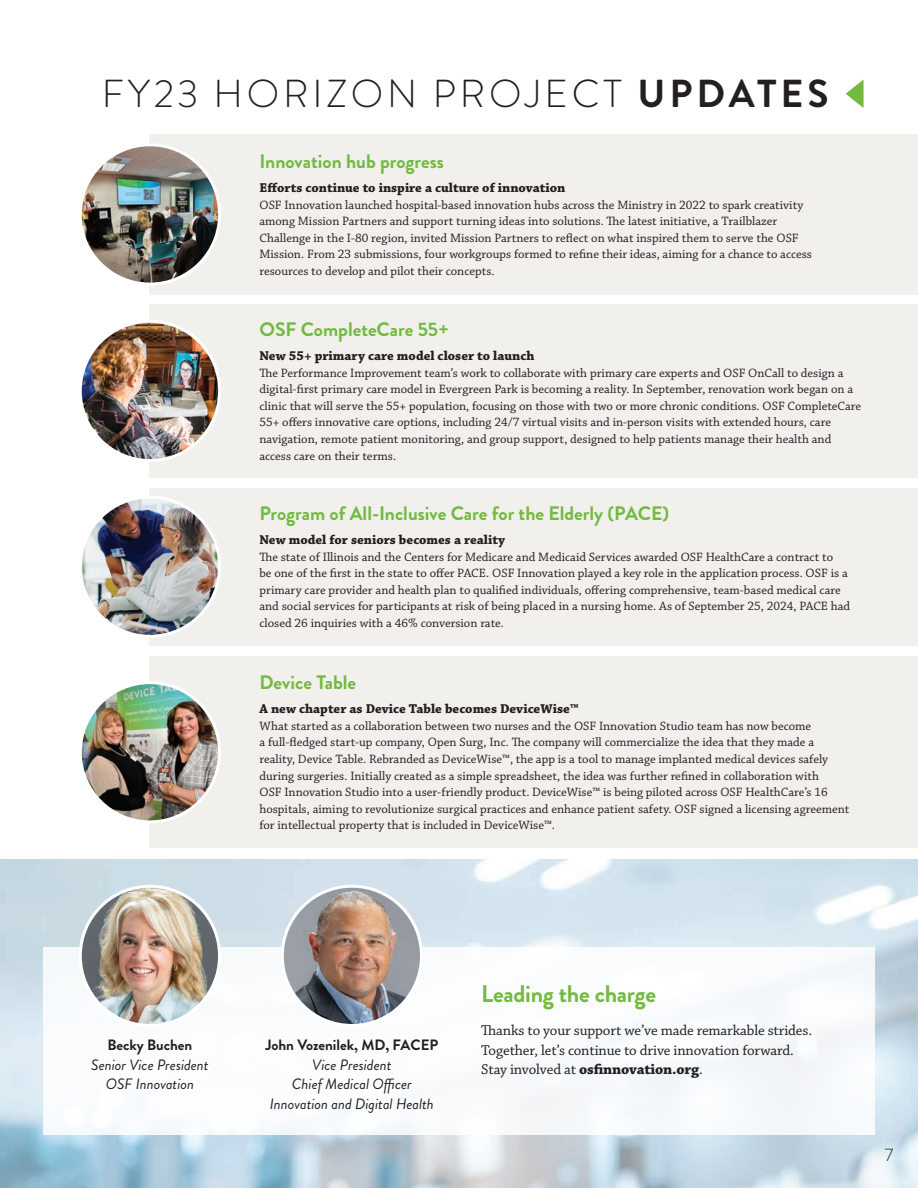
<style>
.page{position:relative;width:918px;height:1188px;background:#fff}
.page>*{position:absolute;margin:0;border:0;box-sizing:border-box;transform-origin:0 0}
.t1{font:300 39px "Brandon Grotesque";letter-spacing:.1em;color:#231f20}
.t2{font:700 24px "Brandon Grotesque";letter-spacing:-.01em;color:#72ba40}
.t3{font:700 19.5px "Brandon Grotesque";color:#72ba40}
.t4{font:300 18px "Brandon Grotesque";color:#231f20}
.t5{font:15px/19.5px "Chaparral Pro";letter-spacing:-.01em;color:#231f20}
.t6{font:italic 15px/19.5px "Brandon Grotesque";color:#231f20;text-align:center}
.t7{font:700 15px "Brandon Grotesque";color:#231f20}
.t8{font:700 13.5px "Chaparral Pro";color:#231f20}
.t9{font:12.75px/16.6px "Chaparral Pro";color:#231f20}
.s1{font-weight:700}
</style>
<div class="page">
<img style="left:0;top:860px;width:918px;height:328px">
<div style="left:43px;top:947px;width:832px;height:188px;background:#fff"></div>
<div style="left:150px;top:488px;width:768px;height:157px;background:#f2f0ec"></div>
<div style="left:150px;top:134px;width:768px;height:160px;background:#f2f0ec"></div>
<div style="left:150px;top:304px;width:768px;height:174px;background:#f2f0ec"></div>
<img style="left:80px;top:145px;width:140px;height:139px;border-radius:70px">
<div style="left:79px;top:143px;width:142px;height:143px;border:3px solid #fff;border-radius:50%"></div>
<img style="left:80px;top:886px;width:140px;height:140px;border-radius:70px">
<div style="left:79px;top:885px;width:142px;height:142px;border:3px solid #fff;border-radius:50%"></div>
<img style="left:282px;top:886px;width:140px;height:139px;border-radius:70px">
<div style="left:281px;top:885px;width:142px;height:142px;border:3px solid #fff;border-radius:50%"></div>
<svg style="left:846px;top:80px;width:18px;height:28px"></svg>
<img style="left:80px;top:321px;width:140px;height:140px;border-radius:70px">
<div style="left:79px;top:320px;width:142px;height:142px;border:3px solid #fff;border-radius:50%"></div>
<img style="left:83px;top:499px;width:134px;height:135px">
<div style="left:79px;top:495px;width:142px;height:143px;border:3px solid #fff;border-radius:50%"></div>
<div style="left:150px;top:656px;width:768px;height:192px;background:#f2f0ec"></div>
<img style="left:80px;top:683px;width:140px;height:139px;border-radius:70px">
<div style="left:79px;top:681px;width:142px;height:142px;border:3px solid #fff;border-radius:50%"></div>
<p class="t1" style="left:102px;top:67px;width:728px">FY23 HORIZON PROJECT <span class="s1">UPDATES</span></p>
<p class="t3" style="left:259px;top:147px;width:186px">Innovation hub progress</p>
<p class="t8" style="left:259px;top:180px;width:307px">Efforts continue to inspire a culture of innovation</p>
<p class="t9" style="left:259px;top:197px;width:554px">OSF Innovation launched hospital-based innovation hubs across the Ministry in 2022 to spark creativity among Mission Partners and support turning ideas into solutions. The latest initiative, a Trailblazer Challenge in the I-80 region, invited Mission Partners to reflect on what inspired them to serve the OSF Mission. From 23 submissions, four workgroups formed to refine their ideas, aiming for a chance to access resources to develop and pilot their concepts.</p>
<p class="t3" style="left:259px;top:316px;width:191px">OSF CompleteCare 55+</p>
<p class="t8" style="left:259px;top:348px;width:277px">New 55+ primary care model closer to launch</p>
<p class="t9" style="left:259px;top:365px;width:603px">The Performance Improvement team’s work to collaborate with primary care experts and OSF OnCall to design a digital-first primary care model in Evergreen Park is becoming a reality. In September, renovation work began on a clinic that will serve the 55+ population, focusing on those with two or more chronic conditions. OSF CompleteCare 55+ offers innovative care options, including 24/7 virtual visits and in-person visits with extended hours, care navigation, remote patient monitoring, and group support, designed to help patients manage their health and access care on their terms.</p>
<p class="t3" style="left:259px;top:500px;width:411px">Program of All-Inclusive Care for the Elderly (PACE)</p>
<p class="t8" style="left:259px;top:532px;width:247px">New model for seniors becomes a reality</p>
<p class="t9" style="left:259px;top:549px;width:592px">The state of Illinois and the Centers for Medicare and Medicaid Services awarded OSF HealthCare a contract to<br>be one of the first in the state to offer PACE. OSF Innovation played a key role in the application process. OSF is a primary care provider and health plan to qualified individuals, offering comprehensive, team-based medical care and social services for participants at risk of being placed in a nursing home. As of September 25, 2024, PACE had closed 26 inquiries with a 46% conversion rate.</p>
<p class="t3" style="left:259px;top:669px;width:98px">Device Table</p>
<p class="t8" style="left:259px;top:701px;width:321px">A new chapter as Device Table becomes DeviceWise™</p>
<p class="t9" style="left:259px;top:718px;width:592px">What started as a collaboration between two nurses and the OSF Innovation Studio team has now become<br>a full-fledged start-up company, Open Surg, Inc. The company will commercialize the idea that they made a reality, Device Table. Rebranded as DeviceWise™, the app is a tool to manage implanted medical devices safely during surgeries. Initially created as a simple spreadsheet, the idea was further refined in collaboration with<br>OSF Innovation Studio into a user-friendly product. DeviceWise™ is being piloted across OSF HealthCare’s 16 hospitals, aiming to revolutionize surgical practices and enhance patient safety. OSF signed a licensing agreement for intellectual property that is included in DeviceWise™.</p>
<p class="t7" style="left:107px;top:1035px;width:86px">Becky Buchen</p>
<p class="t6" style="left:91px;top:1055px;width:119px">Senior Vice President</p>
<p class="t6" style="left:106px;top:1075px;width:90px">OSF Innovation</p>
<p class="t7" style="left:265px;top:1035px;width:175px">John Vozenilek, MD, FACEP</p>
<p class="t6" style="left:312px;top:1055px;width:81px">Vice President</p>
<p class="t6" style="left:270px;top:1075px;width:166px">Chief Medical Officer<br>Innovation and Digital Health</p>
<p class="t2" style="left:481px;top:977px;width:176px">Leading the charge</p>
<p class="t5" style="left:481px;top:1022px;width:332px">Thanks to your support we’ve made remarkable strides.<br>Together, let’s continue to drive innovation forward.<br>Stay involved at <span class="s1">osfinnovation.org</span>.</p>
<p class="t4" style="left:885px;top:1143px;width:10px">7</p>
</div>
